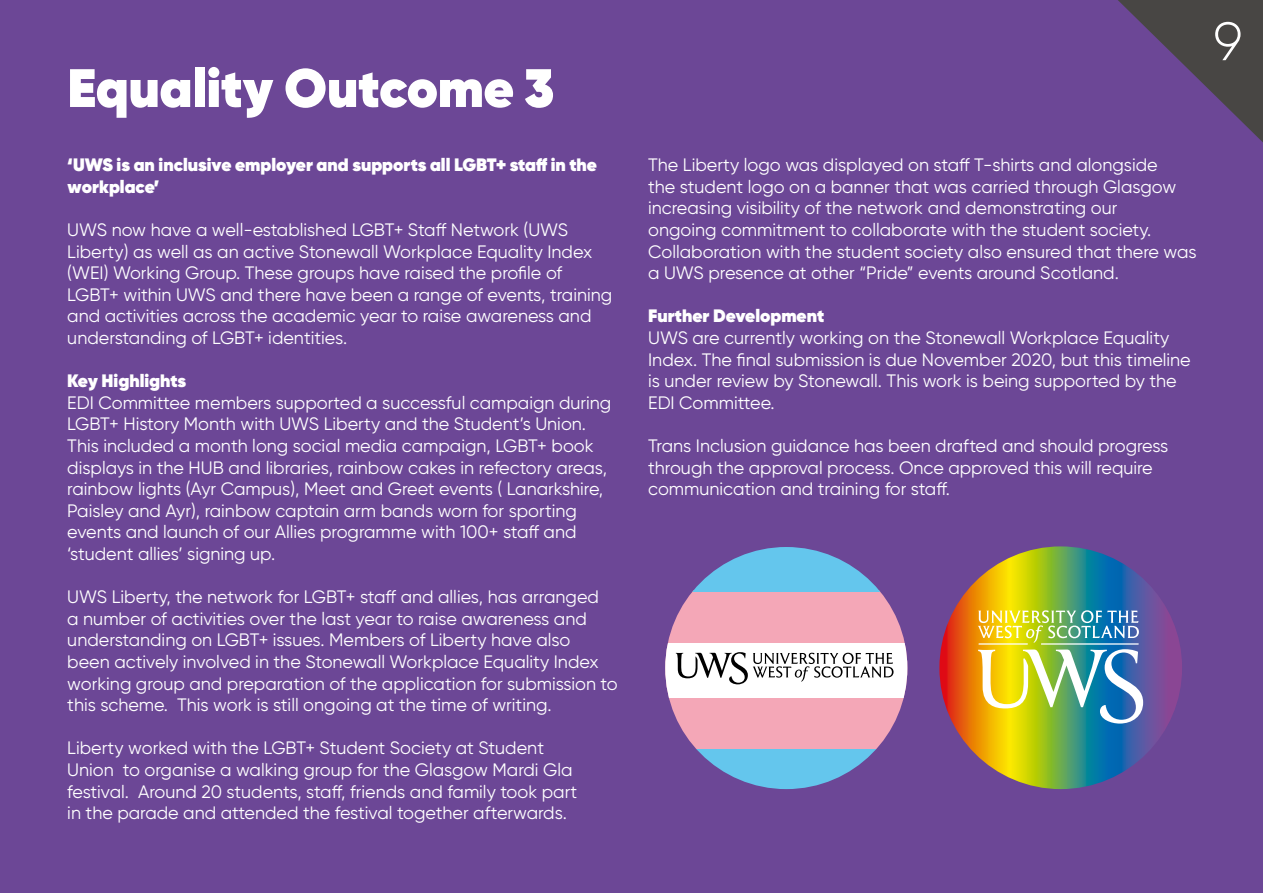
<style>
.page{position:relative;width:1263px;height:893px;background:#6c4796}
.page>*{position:absolute;margin:0;border:0;box-sizing:border-box;transform-origin:0 0}
.Main_Headers{font:800 54px "Gilroy";color:#fff}
.t1{font:300 54px "Gilroy";color:#fff}
.Body_Text_White{font:18px/21.6px "Gilroy";color:#fff}
.Body_Text_White-2{font:800 18px/21.6px "Gilroy";color:#fff}
</style>
<div class="page">
<svg style="left:1118px;top:0;width:145px;height:142px"></svg>
<svg style="left:939px;top:546px;width:243px;height:243px;background:#8a8752"></svg>
<svg style="left:978px;top:610px;width:165px;height:114px;background:#9bb87a"></svg>
<div style="left:665px;top:590px;width:242px;height:159px;background:#f4a7b7"></div>
<svg style="left:672px;top:547px;width:232px;height:45px;fill:#64c6ed"></svg>
<svg style="left:696px;top:749px;width:180px;height:40px;fill:#64c6ed"></svg>
<div style="left:665px;top:643px;width:242px;height:55px;background:#fff"></div>
<svg style="left:676px;top:652px;width:217px;height:32px"></svg>
<h1 class="Main_Headers" style="left:67px;top:54px;width:488px">Equality Outcome 3</h1>
<p class="Body_Text_White-2" style="left:67px;top:154px;width:531px">‘UWS is an inclusive employer and supports all LGBT+ staff in the workplace’</p>
<p class="Body_Text_White" style="left:67px;top:219px;width:546px">UWS now have a well-established LGBT+ Staff Network (UWS Liberty) as well as an active Stonewall Workplace Equality Index (WEI) Working Group. These groups have raised the profile of LGBT+ within UWS and there have been a range of events, training and activities across the academic year to raise awareness and understanding of LGBT+ identities.</p>
<p class="Body_Text_White-2" style="left:67px;top:370px;width:121px">Key Highlights</p>
<p class="Body_Text_White" style="left:67px;top:391px;width:545px">EDI Committee members supported a successful campaign during LGBT+ History Month with UWS Liberty and the Student’s Union.<br>This included a month long social media campaign, LGBT+ book displays in the HUB and libraries, rainbow cakes in refectory areas, rainbow lights (Ayr Campus), Meet and Greet events ( Lanarkshire, Paisley and Ayr), rainbow captain arm bands worn for sporting events and launch of our Allies programme with 100+ staff and ‘student allies’ signing up.</p>
<p class="Body_Text_White" style="left:67px;top:586px;width:552px">UWS Liberty, the network for LGBT+ staff and allies, has arranged<br>a number of activities over the last year to raise awareness and understanding on LGBT+ issues. Members of Liberty have also<br>been actively involved in the Stonewall Workplace Equality Index working group and preparation of the application for submission to this scheme. This work is still ongoing at the time of writing.</p>
<p class="Body_Text_White" style="left:67px;top:737px;width:511px">Liberty worked with the LGBT+ Student Society at Student Union to organise a walking group for the Glasgow Mardi Gla festival. Around 20 students, staff, friends and family took part in the parade and attended the festival together afterwards.</p>
<p class="t1" style="left:1213px;top:8px;width:30px">9</p>
<p class="Body_Text_White" style="left:648px;top:154px;width:550px">The Liberty logo was displayed on staff T-shirts and alongside<br>the student logo on a banner that was carried through Glasgow increasing visibility of the network and demonstrating our<br>ongoing commitment to collaborate with the student society.<br>Collaboration with the student society also ensured that there was a UWS presence at other “Pride” events around Scotland.</p>
<p class="Body_Text_White-2" style="left:648px;top:305px;width:178px">Further Development</p>
<p class="Body_Text_White" style="left:648px;top:327px;width:544px">UWS are currently working on the Stonewall Workplace Equality Index. The final submission is due November 2020, but this timeline is under review by Stonewall. This work is being supported by the EDI Committee.</p>
<p class="Body_Text_White" style="left:648px;top:435px;width:521px">Trans Inclusion guidance has been drafted and should progress through the approval process. Once approved this will require communication and training for staff.</p>
</div>
